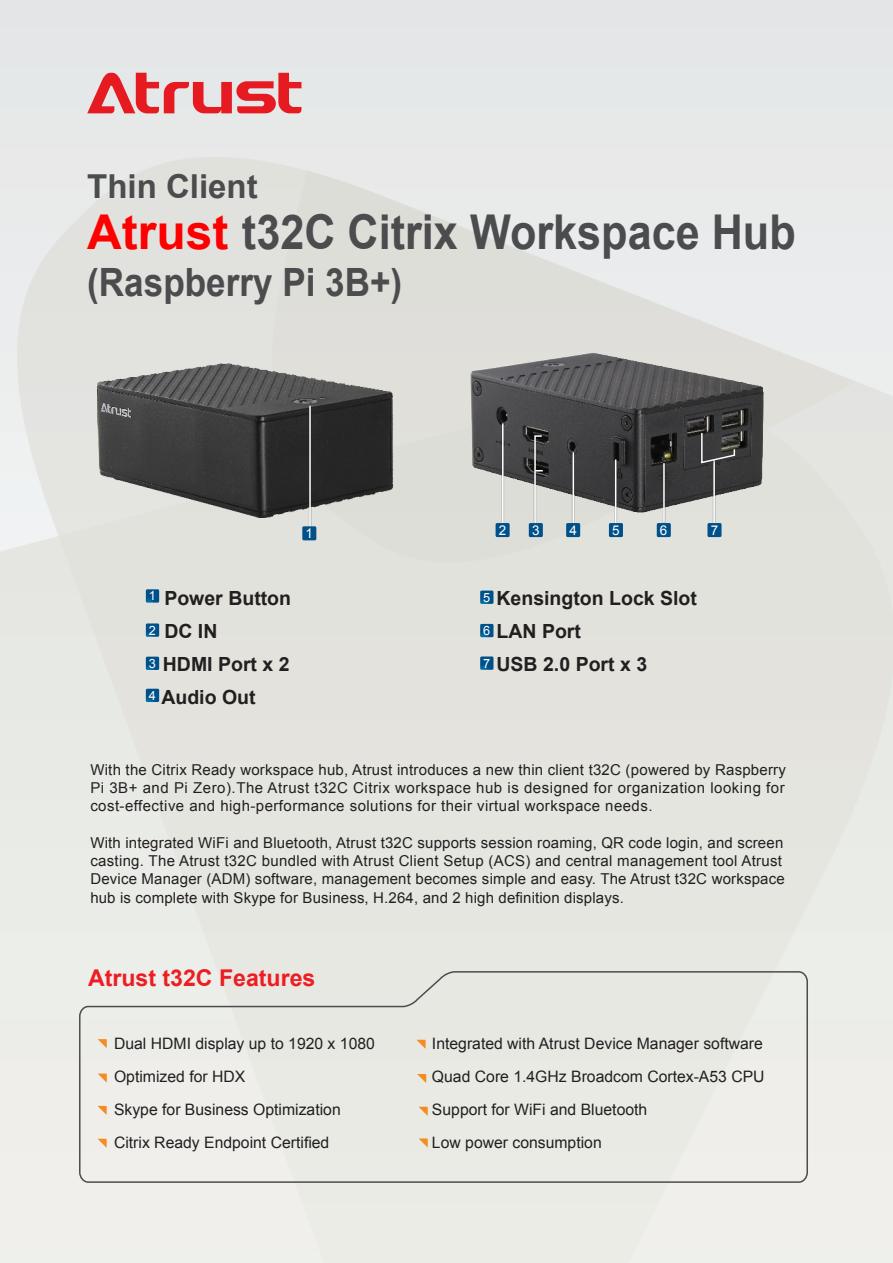
<style>
.page{position:relative;width:893px;height:1263px;background:#fff}
.page>*{position:absolute;margin:0;border:0;box-sizing:border-box;transform-origin:0 0}
.t1{font:700 48px "Arial";color:#4b4c4d;scale:.9 1}
.t2{font:700 39px "Arial";color:#4b4c4d;scale:.9 1}
.t3{font:700 33px "Arial";color:#4b4c4d}
.t4{font:700 23.1px "Arial";color:#ee1d23}
.t5{font:700 19.5px "Arial";color:#231f20}
.t6{font:15.75px "Arial";color:#231f20}
.t7{font:15px/18.3px "Arial";letter-spacing:.015em;color:#231f20}
.t8{font:13.5px "Arial";color:#fff}
.t9{font:12.75px "Arial";color:#fff}
.s1{color:#f00}
</style>
<div class="page">
<img style="left:0;top:0;width:893px;height:1263px">
<svg style="left:87px;top:73px;width:214px;height:40px;background:#e5878a"></svg>
<div style="left:78px;top:970px;width:731px;height:213px;background:#e9eae4"></div>
<svg style="left:98px;top:1073px;width:9px;height:9px"></svg>
<svg style="left:98px;top:1039px;width:9px;height:9px"></svg>
<svg style="left:98px;top:1106px;width:9px;height:9px"></svg>
<svg style="left:98px;top:1139px;width:9px;height:9px"></svg>
<svg style="left:417px;top:1040px;width:9px;height:9px"></svg>
<svg style="left:419px;top:1107px;width:9px;height:9px"></svg>
<svg style="left:417px;top:1074px;width:9px;height:9px"></svg>
<svg style="left:419px;top:1138px;width:9px;height:9px"></svg>
<svg style="left:146px;top:589px;width:13px;height:14px"></svg>
<svg style="left:146px;top:623px;width:13px;height:14px"></svg>
<svg style="left:146px;top:657px;width:13px;height:13px"></svg>
<svg style="left:146px;top:689px;width:13px;height:13px"></svg>
<svg style="left:480px;top:656px;width:13px;height:14px"></svg>
<svg style="left:480px;top:624px;width:13px;height:13px"></svg>
<svg style="left:480px;top:591px;width:13px;height:13px"></svg>
<img style="left:97px;top:333px;width:308px;height:199px">
<img style="left:458px;top:302px;width:314px;height:226px">
<hr style="left:712px;top:458px;width:4px;height:66px;background:#231f20;opacity:.48">
<hr style="left:713px;top:460px;width:2px;height:63px;background:#fff">
<hr style="left:662px;top:462px;width:4px;height:62px;background:#231f20;opacity:.48">
<hr style="left:663px;top:463px;width:2px;height:59px;background:#fff">
<div style="left:700px;top:432px;width:37px;height:33px;background:#231f20;opacity:.48"></div>
<svg style="left:700px;top:431px;width:36px;height:33px"></svg>
<hr style="left:501px;top:422px;width:4px;height:113px;background:#231f20;opacity:.48">
<hr style="left:502px;top:423px;width:1px;height:111px;background:#fff">
<hr style="left:308px;top:404px;width:4px;height:131px;background:#231f20;opacity:.48">
<hr style="left:309px;top:406px;width:2px;height:128px;background:#fff">
<div style="left:533px;top:434px;width:10px;height:100px;background:#231f20;opacity:.48"></div>
<hr style="left:571px;top:451px;width:4px;height:82px;background:#231f20;opacity:.48">
<hr style="left:573px;top:452px;width:1px;height:80px;background:#fff">
<hr style="left:614px;top:458px;width:3px;height:69px;background:#231f20;opacity:.48">
<hr style="left:615px;top:459px;width:1px;height:67px;background:#fff">
<svg style="left:302px;top:526px;width:14px;height:14px"></svg>
<svg style="left:707px;top:523px;width:14px;height:14px"></svg>
<svg style="left:657px;top:523px;width:14px;height:14px"></svg>
<svg style="left:609px;top:523px;width:14px;height:14px"></svg>
<svg style="left:566px;top:523px;width:14px;height:14px"></svg>
<svg style="left:496px;top:523px;width:14px;height:14px"></svg>
<svg style="left:529px;top:435px;width:15px;height:102px;background:#798388"></svg>
<p class="t3" style="left:87px;top:163px;width:172px">Thin Client</p>
<p class="t1" style="left:87px;top:198px;width:789px"><span class="s1">Atrust</span> t32C Citrix Workspace Hub</p>
<p class="t2" style="left:87px;top:254px;width:352px">(Raspberry Pi 3B+)</p>
<p class="t8" style="left:305px;top:524px;width:9px">1</p>
<p class="t8" style="left:499px;top:521px;width:9px">2</p>
<p class="t8" style="left:532px;top:521px;width:9px">3</p>
<p class="t8" style="left:569px;top:521px;width:9px">4</p>
<p class="t8" style="left:612px;top:521px;width:9px">5</p>
<p class="t8" style="left:660px;top:521px;width:9px">6</p>
<p class="t8" style="left:711px;top:521px;width:9px">7</p>
<p class="t5" style="left:164px;top:584px;width:128px">Power Button</p>
<p class="t5" style="left:164px;top:617px;width:55px">DC IN</p>
<p class="t5" style="left:163px;top:650px;width:128px">HDMI Port x 2</p>
<p class="t5" style="left:161px;top:683px;width:96px">Audio Out</p>
<p class="t9" style="left:149px;top:587px;width:9px">1</p>
<p class="t9" style="left:149px;top:621px;width:9px">2</p>
<p class="t9" style="left:149px;top:654px;width:9px">3</p>
<p class="t9" style="left:149px;top:687px;width:9px">4</p>
<p class="t9" style="left:483px;top:588px;width:9px">5</p>
<p class="t9" style="left:483px;top:622px;width:9px">6</p>
<p class="t9" style="left:483px;top:654px;width:9px">7</p>
<p class="t5" style="left:497px;top:584px;width:202px">Kensington Lock Slot</p>
<p class="t5" style="left:497px;top:617px;width:86px">LAN Port</p>
<p class="t5" style="left:497px;top:650px;width:152px">USB 2.0 Port x 3</p>
<p class="t7" style="left:90px;top:760px;width:697px">With the Citrix Ready workspace hub, Atrust introduces a new thin client t32C (powered by Raspberry<br>Pi 3B+ and Pi Zero).The Atrust t32C Citrix workspace hub is designed for organization looking for</p>
<p class="t7" style="left:90px;top:796px;width:564px">cost-effective and high-performance solutions for their virtual workspace needs.</p>
<p class="t7" style="left:90px;top:833px;width:696px">With integrated WiFi and Bluetooth, Atrust t32C supports session roaming, QR code login, and screen casting. The Atrust t32C bundled with Atrust Client Setup (ACS) and central management tool Atrust Device Manager (ADM) software, management becomes simple and easy. The Atrust t32C workspace hub is complete with Skype for Business, H.264, and 2 high definition displays.</p>
<p class="t4" style="left:88px;top:962px;width:229px">Atrust t32C Features</p>
<p class="t6" style="left:114px;top:1033px;width:262px">Dual HDMI display up to 1920 x 1080</p>
<p class="t6" style="left:114px;top:1066px;width:133px">Optimized for HDX</p>
<p class="t6" style="left:114px;top:1099px;width:228px">Skype for Business Optimization</p>
<p class="t6" style="left:114px;top:1132px;width:217px">Citrix Ready Endpoint Certified</p>
<p class="t6" style="left:432px;top:1033px;width:332px">Integrated with Atrust Device Manager software</p>
<p class="t6" style="left:432px;top:1066px;width:334px">Quad Core 1.4GHz Broadcom Cortex-A53 CPU</p>
<p class="t6" style="left:432px;top:1099px;width:217px">Support for WiFi and Bluetooth</p>
<p class="t6" style="left:432px;top:1132px;width:171px">Low power consumption</p>
</div>
